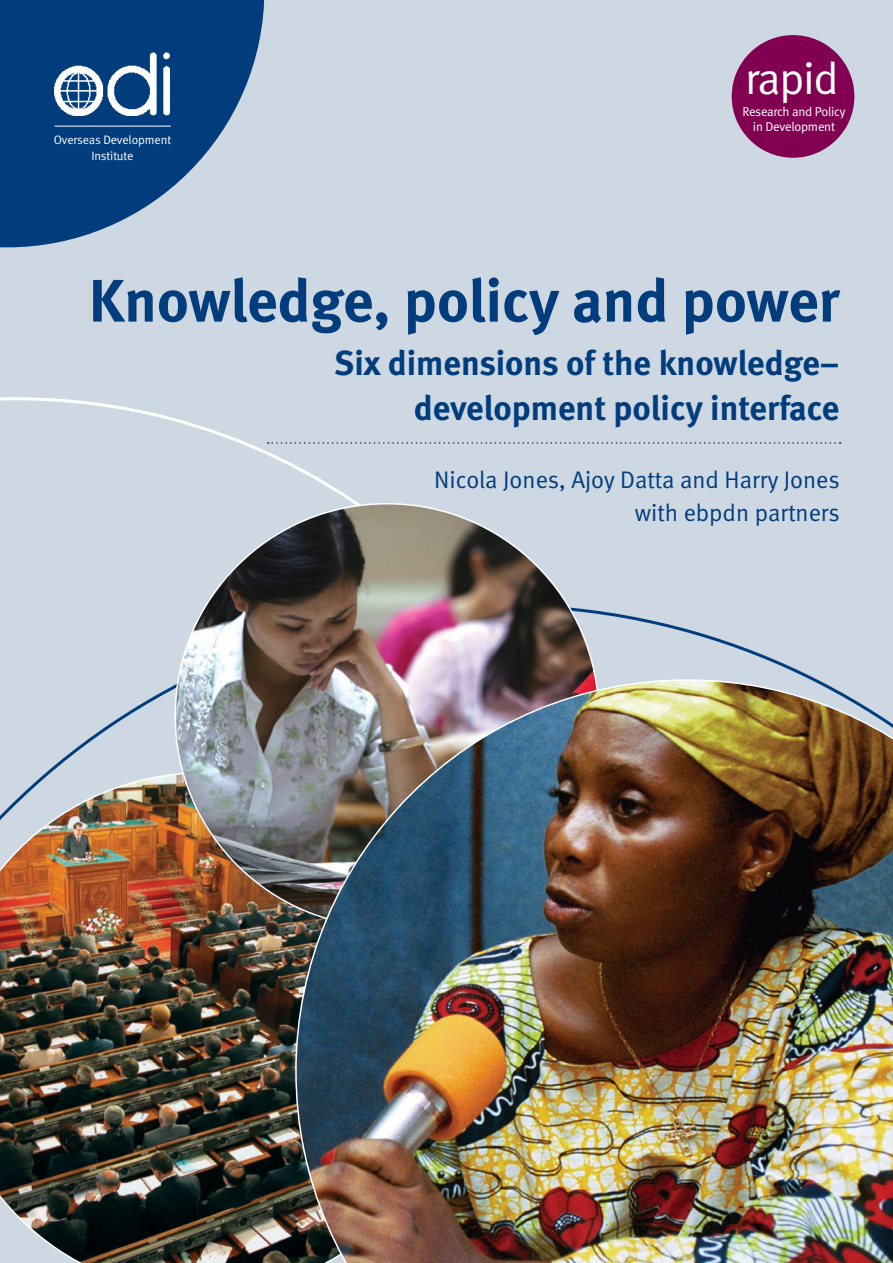
<style>
.page{position:relative;width:893px;height:1263px;background:#ced8e3}
.page>*{position:absolute;margin:0;border:0;box-sizing:border-box;transform-origin:0 0}
.t1{font:700 60px "Meta";color:#013d7d}
.t2{font:44.85px "Meta Normal";letter-spacing:-.03em;color:#fff}
.t3{font:700 34.5px/45px "Meta";color:#013d7d;text-align:right}
.t4{font:24px "Meta Normal";color:#013d7d}
.t5{font:12.75px/15.3px "Meta Normal";letter-spacing:-.02em;color:#fff;text-align:center}
.t6{font:12.15px/15.8px "Meta Normal";letter-spacing:-.01em;color:#fff;text-align:center}
</style>
<div class="page">
<svg style="left:268px;top:442px;width:573px;height:2px"></svg>
<div style="left:732px;top:35px;width:122px;height:123px;background:#820052;border-radius:50%"></div>
<svg style="left:0;top:0;width:264px;height:247px;fill:#013d7d"></svg>
<hr style="left:55px;top:126px;width:116px;height:1px;background:#fff">
<img style="left:55px;top:53px;width:115px;height:62px">
<img style="left:0;top:772px;width:295px;height:491px">
<img style="left:175px;top:504px;width:424px;height:419px">
<img style="left:295px;top:679px;width:598px;height:584px">
<p class="t6" style="left:54px;top:132px;width:119px">Overseas Development<br>Institute</p>
<p class="t2" style="left:745px;top:52px;width:95px">rapid</p>
<p class="t5" style="left:742px;top:104px;width:105px">Research and Policy in Development</p>
<p class="t1" style="left:89px;top:263px;width:752px">Knowledge, policy and power</p>
<p class="t3" style="left:334px;top:340px;width:507px">Six dimensions of the knowledge– development policy interface</p>
<p class="t4" style="left:434px;top:466px;width:407px">Nicola Jones, Ajoy Datta and Harry Jones</p>
<p class="t4" style="left:635px;top:499px;width:206px">with ebpdn partners</p>
</div>
